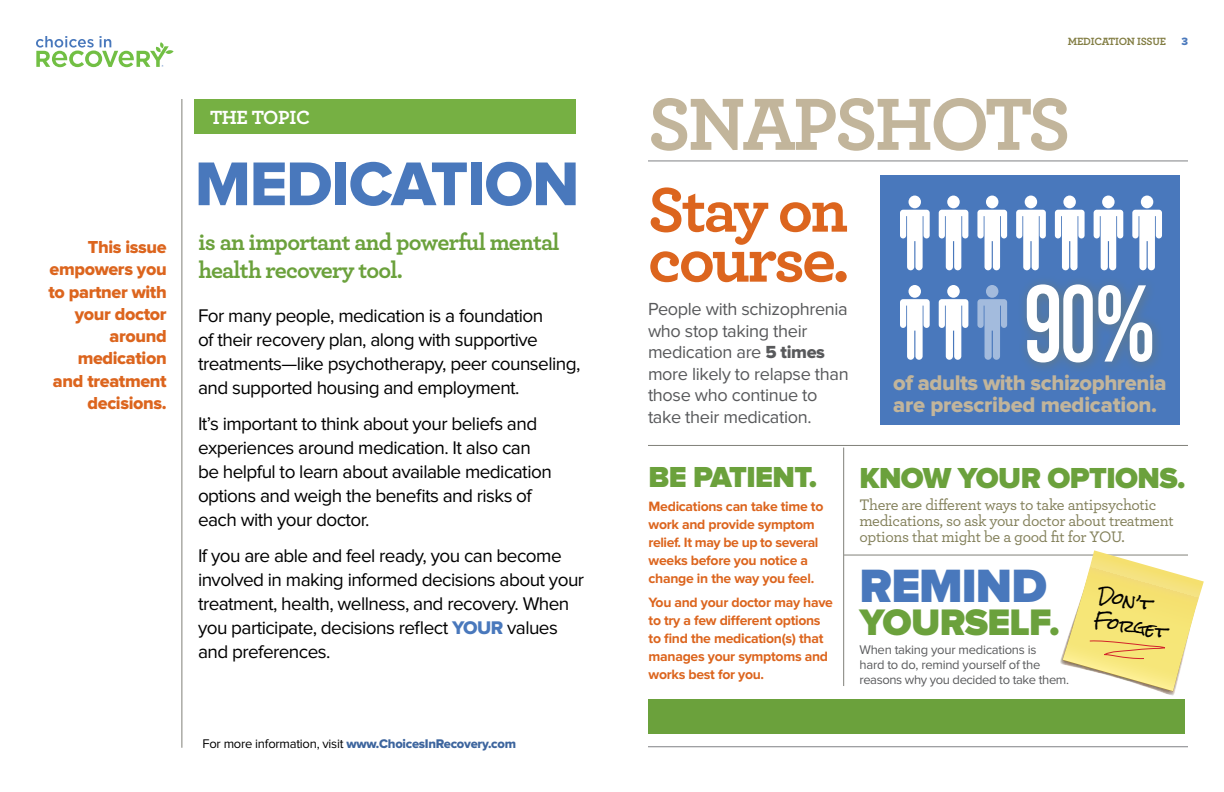
<style>
.page{position:relative;width:1224px;height:792px;background:#fff}
.page>*{position:absolute;margin:0;border:0;box-sizing:border-box;transform-origin:0 0}
.t1{font:116.9px "Chalet Comprime Cologne Sixty";color:#fff}
.t2{font:700 77.4px "Archer";letter-spacing:-.04em;color:#c2b59b}
.t3{font:700 68px "Archer";letter-spacing:-.045em;color:#dc651e}
.t4{font:700 66px "Archer";letter-spacing:-.04em;color:#dc651e}
.t5{font:64px "Proxima Nova Extrabld";letter-spacing:-.02em;color:#4978bc}
.t6{font:900 48.5px "Proxima Nova";letter-spacing:-.02em;color:#4978bc}
.t7{font:900 38.2px "Proxima Nova";letter-spacing:-.02em;color:#6ba13c}
.t8{font:900 30px "Proxima Nova";letter-spacing:-.02em;color:#6ba13c}
.t9{font:700 24px/28px "Archer";letter-spacing:-.03em;color:#6ba13c}
.t10{font:22px/22px "Proxima Nova Extrabld";letter-spacing:-.02em;color:#c2b59b}
.t11{font:700 20px "Archer";letter-spacing:-.02em;color:#fff}
.t12{font:19px/24px "Proxima Nova";letter-spacing:-.03em;color:#000}
.t13{font:18.1px/21.5px "Proxima Nova";letter-spacing:-.02em;color:#58595b}
.t14{font:18px/22.2px "Proxima Nova Extrabld";letter-spacing:-.02em;color:#dc651e;text-align:right}
.t15{font:16.5px/25px "Rock Salt";color:#000}
.t16{font:500 16px/16px "Archer";letter-spacing:-.02em;color:#827f59}
.t17{font:700 14px/18px "Proxima Nova";letter-spacing:-.02em;color:#dc651e}
.t18{font:13px/15px "Proxima Nova";letter-spacing:-.02em;color:#5a5b5d}
.t19{font:13px "Proxima Nova Extrabld";letter-spacing:-.02em;color:#3d659e}
.t20{font:700 11px "Archer";letter-spacing:-.02em;color:#827d43}
.t21{font:11px "Proxima Nova Extrabld";color:#4978bc}
.s1{font-family:"Proxima Nova Extrabld";color:#4978bc}
.s2{font-family:"Proxima Nova";color:#000}
.s3{font-family:"Proxima Nova Extrabld"}
</style>
<div class="page">
<div style="left:195px;top:99px;width:381px;height:35px;background:#76b043"></div>
<hr style="left:182px;top:99px;width:1px;height:649px;background:#818179">
<svg style="left:36px;top:36px;width:138px;height:31px"></svg>
<div style="left:880px;top:176px;width:299px;height:249px;background:#4978bc"></div>
<hr style="left:648px;top:161px;width:540px;height:1px;background:#808285">
<hr style="left:648px;top:445px;width:540px;height:1px;background:#818179">
<hr style="left:844px;top:555px;width:344px;height:1px;background:#818179">
<hr style="left:843px;top:448px;width:1px;height:238px;background:#818179">
<hr style="left:648px;top:746px;width:540px;height:1px;background:#808285">
<div style="left:648px;top:699px;width:537px;height:35px;background:#6ba13c"></div>
<div style="left:1017px;top:275px;width:148px;height:100px;background:#827d43;opacity:.45"></div>
<svg style="left:977px;top:210px;width:30px;height:60px"></svg>
<div style="left:986px;top:196px;width:12px;height:12px;background:#fff;border-radius:50%"></div>
<svg style="left:977px;top:299px;width:30px;height:61px"></svg>
<div style="left:986px;top:285px;width:12px;height:13px;background:#a3bbdd;border-radius:50%"></div>
<svg style="left:900px;top:210px;width:30px;height:60px"></svg>
<div style="left:909px;top:196px;width:12px;height:12px;background:#fff;border-radius:50%"></div>
<svg style="left:900px;top:299px;width:30px;height:61px"></svg>
<div style="left:909px;top:285px;width:12px;height:13px;background:#fff;border-radius:50%"></div>
<svg style="left:1016px;top:210px;width:30px;height:60px"></svg>
<div style="left:1025px;top:196px;width:12px;height:12px;background:#fff;border-radius:50%"></div>
<svg style="left:939px;top:210px;width:29px;height:60px"></svg>
<div style="left:947px;top:196px;width:13px;height:12px;background:#fff;border-radius:50%"></div>
<svg style="left:939px;top:299px;width:29px;height:61px"></svg>
<div style="left:947px;top:285px;width:13px;height:13px;background:#fff;border-radius:50%"></div>
<svg style="left:1055px;top:210px;width:30px;height:60px"></svg>
<div style="left:1063px;top:196px;width:13px;height:12px;background:#fff;border-radius:50%"></div>
<svg style="left:1094px;top:210px;width:29px;height:60px"></svg>
<div style="left:1102px;top:196px;width:13px;height:12px;background:#fff;border-radius:50%"></div>
<svg style="left:1132px;top:210px;width:30px;height:60px"></svg>
<div style="left:1141px;top:196px;width:12px;height:12px;background:#fff;border-radius:50%"></div>
<svg style="left:1063px;top:550px;width:141px;height:141px"></svg>
<p class="t11" style="left:210px;top:102px;width:102px">THE TOPIC</p>
<h3 class="t5" style="left:195px;top:155px;width:386px">MEDICATION</h3>
<p class="t14" style="left:49px;top:237px;width:120px">This issue empowers you to partner with your doctor around medication and treatment decisions.</p>
<p class="t9" style="left:199px;top:227px;width:363px">is an important and powerful mental health recovery tool.</p>
<p class="t12" style="left:198px;top:305px;width:384px">For many people, medication is a foundation<br>of their recovery plan, along with supportive treatments—like psychotherapy, peer counseling, and supported housing and employment.</p>
<p class="t12" style="left:198px;top:413px;width:355px">It’s important to think about your beliefs and experiences around medication. It also can be helpful to learn about available medication options and weigh the benefits and risks of each with your doctor.</p>
<p class="t12" style="left:198px;top:545px;width:388px">If you are able and feel ready, you can become involved in making informed decisions about your treatment, health, wellness, and recovery. When you participate, decisions reflect <span class="s1">YOUR</span> values and preferences.</p>
<p class="t19" style="left:202px;top:738px;width:315px"><span class="s2">For more information, visit</span> www.ChoicesInRecovery.com</p>
<p class="t20" style="left:1068px;top:32px;width:100px">MEDICATION ISSUE</p>
<p class="t21" style="left:1181px;top:36px;width:8px">3</p>
<h2 class="t2" style="left:648px;top:63px;width:424px">SNAPSHOTS</h2>
<h3 class="t4" style="left:648px;top:158px;width:202px">Stay on</h3>
<h3 class="t3" style="left:648px;top:205px;width:203px">course.</h3>
<p class="t13" style="left:648px;top:299px;width:202px">People with schizophrenia who stop taking their medication are <span class="s3">5 times </span>more likely to relapse than those who continue to take their medication.</p>
<h1 class="t1" style="left:1023px;top:259px;width:134px">9O%</h1>
<p class="t10" style="left:893px;top:372px;width:275px">of adults with schizophrenia are prescribed medication.</p>
<h3 class="t8" style="left:649px;top:463px;width:170px">BE PATIENT.</h3>
<p class="t17" style="left:649px;top:498px;width:176px">Medications can take time to work and provide symptom relief. It may be up to several weeks before you notice a change in the way you feel.</p>
<p class="t17" style="left:649px;top:594px;width:186px">You and your doctor may have to try a few different options to find the medication(s) that manages your symptoms and works best for you.</p>
<h3 class="t8" style="left:860px;top:464px;width:328px">KNOW YOUR OPTIONS.</h3>
<p class="t16" style="left:859px;top:496px;width:316px">There are different ways to take antipsychotic medications, so ask your doctor about treatment options that might be a good fit for YOU.</p>
<h3 class="t6" style="left:860px;top:563px;width:189px">REMIND</h3>
<h3 class="t7" style="left:860px;top:605px;width:202px">YOURSELF.</h3>
<p class="t18" style="left:860px;top:643px;width:211px">When taking your medications is<br>hard to do, remind yourself of the reasons why you decided to take them.</p>
<p class="t15" style="left:1101px;top:584px;width:75px;rotate:10deg">Don’t<br>Forget</p>
</div>
